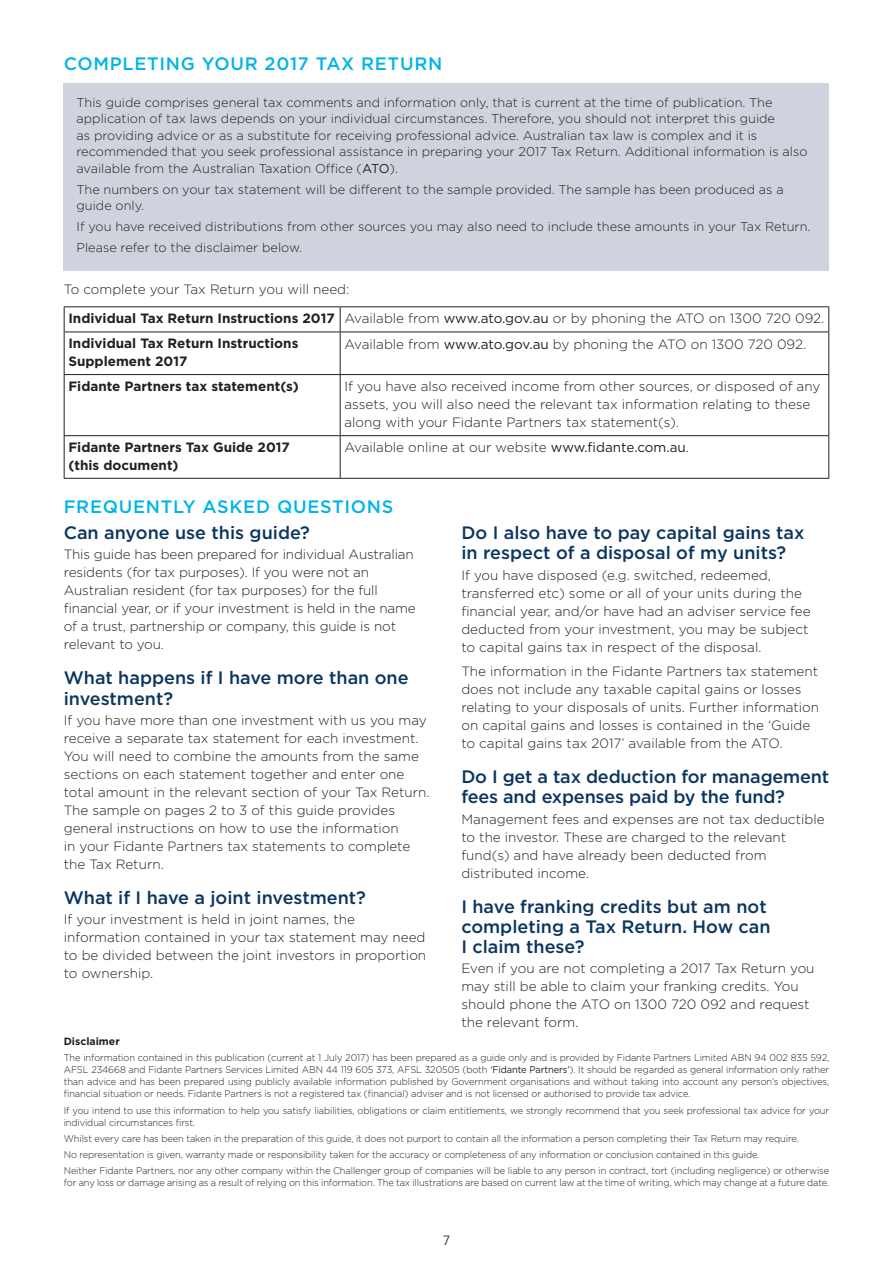
<style>
.page{position:relative;width:893px;height:1263px;background:#fff}
.page>*{position:absolute;margin:0;border:0;box-sizing:border-box;transform-origin:0 0}
.Subhead_-_Level_2{font:500 18px/20.2px "Gotham";color:#0a355e}
.Subhead_-_Level_1{font:500 18px "Gotham";letter-spacing:.04em;color:#00b5e6}
.Body_Text{font:300 13.5px/18px "Gotham";color:#231f20}
.Body_Text-2{font:700 13.5px/18px "Gotham";color:#231f20}
.Heading{font:300 13.5px "Frutiger";color:#231f20}
.Body_Text-3{font:300 12.75px/16.5px "Gotham";color:#231f20}
.Smaller_Text{font:700 10.5px "Gotham";color:#231f20}
.Smaller_Text-2{font:300 9.75px/12px "Gotham";letter-spacing:-.01em;color:#231f20;scale:.95 1}
.s1{font-weight:400}
</style>
<div class="page">
<div style="left:64px;top:83px;width:765px;height:188px;background:#d0d2dd"></div>
<hr style="left:64px;top:306px;width:276px;height:1px;background:#231f20">
<svg style="left:64px;top:307px;width:1px;height:25px"></svg>
<hr style="left:340px;top:306px;width:489px;height:1px;background:#231f20">
<svg style="left:340px;top:307px;width:1px;height:25px"></svg>
<svg style="left:828px;top:307px;width:1px;height:25px"></svg>
<hr style="left:64px;top:332px;width:276px;height:1px;background:#231f20">
<hr style="left:64px;top:332px;width:1px;height:42px;background:#231f20">
<hr style="left:340px;top:332px;width:489px;height:1px;background:#231f20">
<hr style="left:340px;top:332px;width:1px;height:42px;background:#231f20">
<hr style="left:828px;top:332px;width:1px;height:42px;background:#231f20">
<hr style="left:64px;top:374px;width:276px;height:1px;background:#231f20">
<hr style="left:64px;top:375px;width:1px;height:60px;background:#231f20">
<hr style="left:340px;top:374px;width:489px;height:1px;background:#231f20">
<hr style="left:340px;top:375px;width:1px;height:60px;background:#231f20">
<hr style="left:828px;top:375px;width:1px;height:60px;background:#231f20">
<hr style="left:64px;top:435px;width:276px;height:1px;background:#231f20">
<hr style="left:64px;top:436px;width:1px;height:42px;background:#231f20">
<hr style="left:340px;top:435px;width:489px;height:1px;background:#231f20">
<hr style="left:340px;top:436px;width:1px;height:42px;background:#231f20">
<hr style="left:828px;top:436px;width:1px;height:42px;background:#231f20">
<hr style="left:64px;top:478px;width:276px;height:1px;background:#231f20">
<hr style="left:340px;top:478px;width:489px;height:1px;background:#231f20">
<p class="Subhead_-_Level_1" style="left:64px;top:54px;width:380px">COMPLETING YOUR 2017 TAX RETURN</p>
<p class="Body_Text-3" style="left:77px;top:94px;width:733px">This guide comprises general tax comments and information only, that is current at the time of publication. The application of tax laws depends on your individual circumstances. Therefore, you should not interpret this guide<br>as providing advice or as a substitute for receiving professional advice. Australian tax law is complex and it is recommended that you seek professional assistance in preparing your 2017 Tax Return. Additional information is also available from the Australian Taxation Office (<span class="s1">ATO</span>).</p>
<p class="Body_Text-3" style="left:77px;top:181px;width:709px">The numbers on your tax statement will be different to the sample provided. The sample has been produced as a guide only.</p>
<p class="Body_Text-3" style="left:77px;top:218px;width:735px">If you have received distributions from other sources you may also need to include these amounts in your Tax Return.</p>
<p class="Body_Text-3" style="left:77px;top:239px;width:227px">Please refer to the disclaimer below.</p>
<p class="Body_Text" style="left:64px;top:280px;width:287px">To complete your Tax Return you will need:</p>
<p class="Body_Text-2" style="left:68px;top:309px;width:268px">Individual Tax Return Instructions 2017</p>
<p class="Body_Text" style="left:344px;top:309px;width:481px">Available from <span class="s1">www.ato.gov.au</span> or by phoning the ATO on 1300 720 092.</p>
<p class="Body_Text-2" style="left:68px;top:334px;width:232px">Individual Tax Return Instructions<br>Supplement 2017</p>
<p class="Body_Text" style="left:344px;top:335px;width:463px">Available from <span class="s1">www.ato.gov.au</span> by phoning the ATO on 1300 720 092.</p>
<p class="Body_Text-2" style="left:68px;top:377px;width:232px">Fidante Partners tax statement(s)</p>
<p class="Body_Text" style="left:344px;top:377px;width:477px">If you have also received income from other sources, or disposed of any assets, you will also need the relevant tax information relating to these along with your Fidante Partners tax statement(s).</p>
<p class="Body_Text-2" style="left:68px;top:438px;width:223px">Fidante Partners Tax Guide 2017 (this document)</p>
<p class="Body_Text" style="left:344px;top:438px;width:346px">Available online at our website <span class="s1">www.fidante.com.au</span>.</p>
<p class="Subhead_-_Level_1" style="left:64px;top:496px;width:331px">FREQUENTLY ASKED QUESTIONS</p>
<p class="Subhead_-_Level_2" style="left:64px;top:522px;width:248px">Can anyone use this guide?</p>
<p class="Body_Text" style="left:64px;top:545px;width:353px">This guide has been prepared for individual Australian residents (for tax purposes). If you were not an Australian resident (for tax purposes) for the full financial year, or if your investment is held in the name of a trust, partnership or company, this guide is not relevant to you.</p>
<p class="Subhead_-_Level_2" style="left:64px;top:667px;width:346px">What happens if I have more than one investment?</p>
<p class="Body_Text" style="left:64px;top:711px;width:367px">If you have more than one investment with us you may receive a separate tax statement for each investment.<br>You will need to combine the amounts from the same sections on each statement together and enter one total amount in the relevant section of your Tax Return.<br>The sample on pages 2 to 3 of this guide provides general instructions on how to use the information<br>in your Fidante Partners tax statements to complete the Tax Return.</p>
<p class="Subhead_-_Level_2" style="left:64px;top:887px;width:304px">What if I have a joint investment?</p>
<p class="Body_Text" style="left:64px;top:910px;width:364px">If your investment is held in joint names, the information contained in your tax statement may need to be divided between the joint investors in proportion to ownership.</p>
<p class="Subhead_-_Level_2" style="left:461px;top:522px;width:345px">Do I also have to pay capital gains tax in respect of a disposal of my units?</p>
<p class="Body_Text" style="left:461px;top:566px;width:351px">If you have disposed (e.g. switched, redeemed, transferred etc) some or all of your units during the financial year, and/or have had an adviser service fee deducted from your investment, you may be subject to capital gains tax in respect of the disposal.</p>
<p class="Body_Text" style="left:461px;top:662px;width:359px">The information in the Fidante Partners tax statement does not include any taxable capital gains or losses relating to your disposals of units. Further information on capital gains and losses is contained in the ‘Guide to capital gains tax 2017’ available from the ATO.</p>
<p class="Subhead_-_Level_2" style="left:461px;top:766px;width:369px">Do I get a tax deduction for management fees and expenses paid by the fund?</p>
<p class="Body_Text" style="left:461px;top:809px;width:365px">Management fees and expenses are not tax deductible to the investor. These are charged to the relevant fund(s) and have already been deducted from distributed income.</p>
<p class="Subhead_-_Level_2" style="left:461px;top:896px;width:311px">I have franking credits but am not completing a Tax Return. How can<br>I claim these?</p>
<p class="Body_Text" style="left:461px;top:959px;width:355px">Even if you are not completing a 2017 Tax Return you may still be able to claim your franking credits. You should phone the ATO on 1300 720 092 and request the relevant form.</p>
<p class="Smaller_Text" style="left:64px;top:1034px;width:58px">Disclaimer</p>
<p class="Smaller_Text-2" style="left:64px;top:1052px;width:807px;text-align:justify">The information contained in this publication (current at 1 July 2017) has been prepared as a guide only and is provided by Fidante Partners Limited ABN 94 002 835 592, AFSL 234668 and Fidante Partners Services Limited ABN 44 119 605 373, AFSL 320505 (both <span class="s1">‘Fidante Partners’</span>). It should be regarded as general information only rather than advice and has been prepared using publicly available information published by Government organisations and without taking into account any person’s objectives, financial situation or needs. Fidante Partners is not a registered tax (financial) adviser and is not licensed or authorised to provide tax advice.</p>
<p class="Smaller_Text-2" style="left:64px;top:1104px;width:807px">If you intend to use this information to help you satisfy liabilities, obligations or claim entitlements, we strongly recommend that you seek professional tax advice for your individual circumstances first.</p>
<p class="Smaller_Text-2" style="left:64px;top:1132px;width:775px">Whilst every care has been taken in the preparation of this guide, it does not purport to contain all the information a person completing their Tax Return may require.</p>
<p class="Smaller_Text-2" style="left:64px;top:1148px;width:734px">No representation is given, warranty made or responsibility taken for the accuracy or completeness of any information or conclusion contained in this guide.</p>
<p class="Smaller_Text-2" style="left:64px;top:1165px;width:807px">Neither Fidante Partners, nor any other company within the Challenger group of companies will be liable to any person in contract, tort (including negligence) or otherwise for any loss or damage arising as a result of relying on this information. The tax illustrations are based on current law at the time of writing, which may change at a future date.</p>
<p class="Heading" style="left:443px;top:1232px;width:9px">7</p>
</div>
